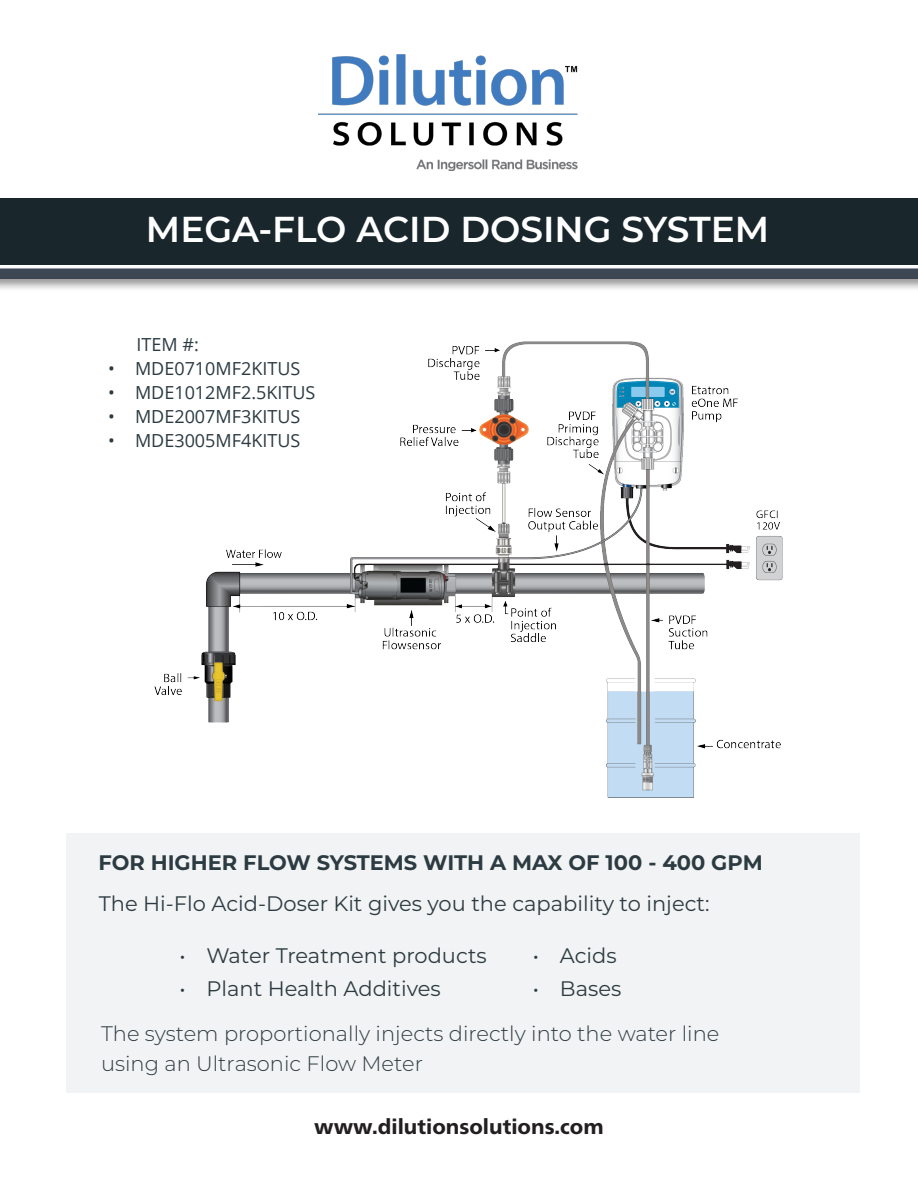
<style>
.page{position:relative;width:918px;height:1188px;background:#fff}
.page>*{position:absolute;margin:0;border:0;box-sizing:border-box;transform-origin:0 0}
.t1{font:600 36px "Montserrat";color:#fff}
.t2{font:21px "Montserrat";color:#2d3b42}
.t3{font:300 21px "Montserrat";color:#2d3b42}
.t4{font:700 21px "Montserrat";color:#2c3b42}
.t5{font:800 21px "Frutiger Neue LT Pro";color:#231f20}
.t6{font:18px "Open Sans";color:#2c3b42}
</style>
<div class="page">
<div style="left:66px;top:834px;width:794px;height:259px;background:#f2f3f4"></div>
<div style="left:0;top:198px;width:918px;height:67px;background:#19272d"></div>
<img style="left:319px;top:54px;width:259px;height:117px">
<div style="left:0;top:265px;width:918px;height:27px;background:#231f20;opacity:.5"></div>
<div style="left:0;top:268px;width:918px;height:11px;background:#3c4753"></div>
<img style="left:154px;top:341px;width:628px;height:456px">
<p class="t1" style="left:146px;top:204px;width:625px">MEGA-FLO ACID DOSING SYSTEM</p>
<p class="t6" style="left:136px;top:332px;width:64px">ITEM #:</p>
<p class="t6" style="left:108px;top:356px;width:194px">• MDE0710MF2KITUS</p>
<p class="t6" style="left:108px;top:380px;width:209px">• MDE1012MF2.5KITUS</p>
<p class="t6" style="left:108px;top:404px;width:194px">• MDE2007MF3KITUS</p>
<p class="t6" style="left:108px;top:428px;width:194px">• MDE3005MF4KITUS</p>
<p class="t4" style="left:98px;top:847px;width:666px">FOR HIGHER FLOW SYSTEMS WITH A MAX OF 100 - 400 GPM</p>
<p class="t2" style="left:99px;top:889px;width:612px">The Hi-Flo Acid-Doser Kit gives you the capability to inject:</p>
<p class="t2" style="left:179px;top:941px;width:309px">• Water Treatment products</p>
<p class="t2" style="left:179px;top:974px;width:263px">• Plant Health Additives</p>
<p class="t2" style="left:533px;top:941px;width:85px">• Acids</p>
<p class="t2" style="left:533px;top:974px;width:90px">• Bases</p>
<p class="t3" style="left:101px;top:1019px;width:620px">The system proportionally injects directly into the water line</p>
<p class="t3" style="left:101px;top:1049px;width:323px">using an Ultrasonic Flow Meter</p>
<p class="t5" style="left:314px;top:1114px;width:291px">www.dilutionsolutions.com</p>
</div>
